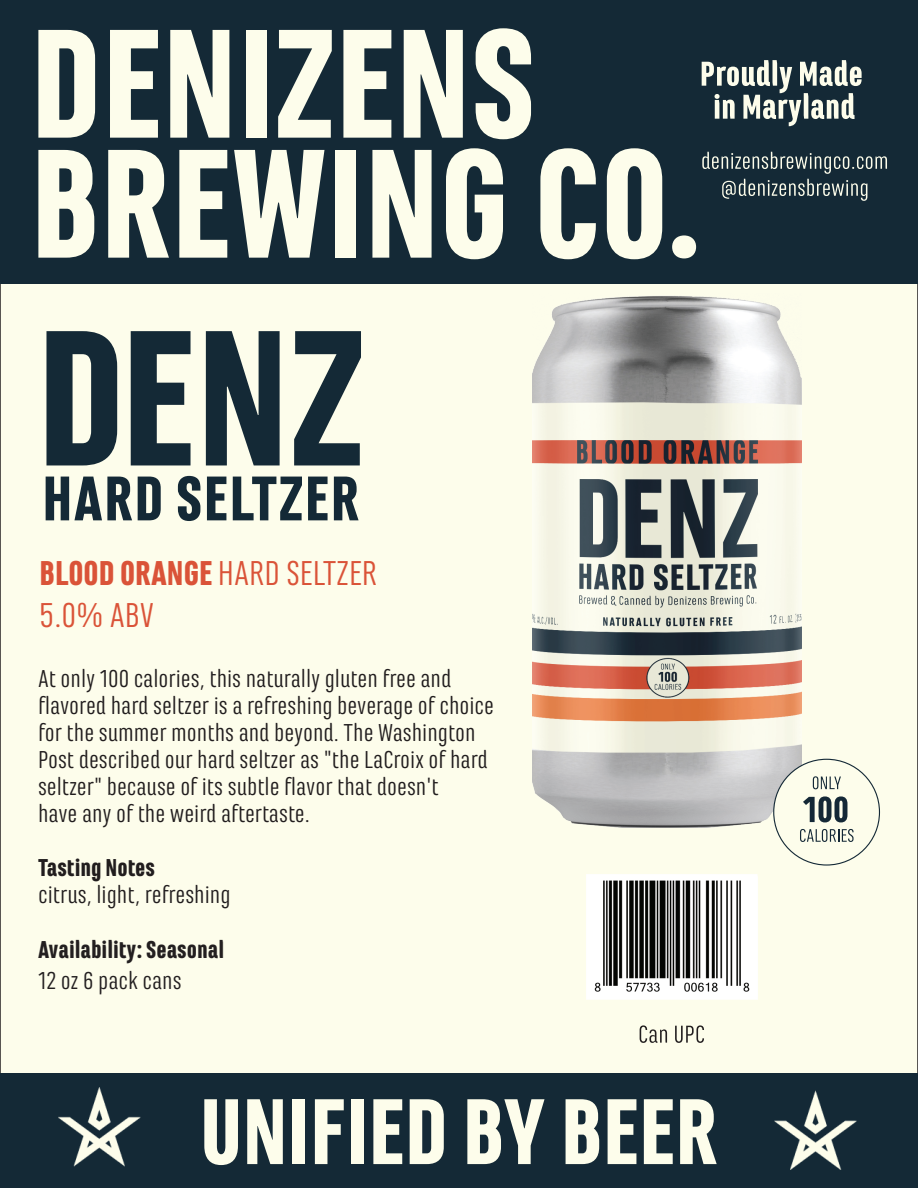
<style>
.page{position:relative;width:918px;height:1188px;background:#fdfdeb}
.page>*{position:absolute;margin:0;border:0;box-sizing:border-box;transform-origin:0 0}
.t1{font:36px/42px "Marianina FY";color:#da5338}
.t2{font:25.5px/27px "Marianina FY";color:#211d1e}
.t3{font:900 25.5px "Marianina FY";color:#231f20}
.t4{font:25.5px "Marianina FY";color:#231f20}
.t5{font:900 25.5px "Marianina FY";color:#211d1e}
.s1{font-weight:900}
</style>
<div class="page">
<div style="left:0;top:0;width:918px;height:284px;background:#142936"></div>
<svg style="left:38px;top:30px;width:57px;height:108px"></svg>
<svg style="left:110px;top:30px;width:48px;height:108px"></svg>
<svg style="left:170px;top:30px;width:59px;height:108px"></svg>
<div style="left:246px;top:30px;width:21px;height:108px;background:#fdfdeb"></div>
<svg style="left:278px;top:30px;width:54px;height:108px"></svg>
<svg style="left:343px;top:30px;width:48px;height:108px"></svg>
<svg style="left:404px;top:30px;width:59px;height:108px"></svg>
<svg style="left:476px;top:28px;width:55px;height:111px"></svg>
<svg style="left:38px;top:150px;width:56px;height:108px"></svg>
<svg style="left:108px;top:150px;width:61px;height:108px"></svg>
<svg style="left:179px;top:150px;width:48px;height:108px"></svg>
<svg style="left:234px;top:150px;width:90px;height:108px"></svg>
<div style="left:335px;top:150px;width:21px;height:108px;background:#fdfdeb"></div>
<svg style="left:372px;top:150px;width:60px;height:108px"></svg>
<svg style="left:446px;top:148px;width:57px;height:111px"></svg>
<svg style="left:540px;top:148px;width:56px;height:111px"></svg>
<svg style="left:607px;top:148px;width:55px;height:111px"></svg>
<div style="left:672px;top:235px;width:24px;height:23px;background:#fdfdeb;border-radius:50%"></div>
<div style="left:0;top:1074px;width:918px;height:114px;background:#142936"></div>
<img style="left:58px;top:1088px;width:799px;height:82px">
<svg style="left:702px;top:60px;width:160px;height:66px"></svg>
<svg style="left:640px;top:1025px;width:27px;height:18px"></svg>
<svg style="left:675px;top:1025px;width:29px;height:18px"></svg>
<svg style="left:702px;top:152px;width:185px;height:49px"></svg>
<svg style="left:46px;top:331px;width:71px;height:134px"></svg>
<svg style="left:131px;top:331px;width:60px;height:134px"></svg>
<svg style="left:206px;top:331px;width:74px;height:134px"></svg>
<svg style="left:294px;top:331px;width:67px;height:134px"></svg>
<svg style="left:46px;top:477px;width:86px;height:43px"></svg>
<svg style="left:138px;top:477px;width:23px;height:43px"></svg>
<svg style="left:178px;top:476px;width:22px;height:45px"></svg>
<svg style="left:207px;top:477px;width:19px;height:43px"></svg>
<svg style="left:233px;top:477px;width:69px;height:43px"></svg>
<svg style="left:308px;top:477px;width:20px;height:43px"></svg>
<svg style="left:334px;top:477px;width:25px;height:43px"></svg>
<img style="left:532px;top:296px;width:270px;height:531px">
<div style="left:774px;top:759px;width:105px;height:106px;background:#fdfdeb;border-radius:50%"></div>
<svg style="left:803px;top:796px;width:44px;height:26px"></svg>
<svg style="left:800px;top:829px;width:54px;height:13px"></svg>
<svg style="left:813px;top:776px;width:28px;height:13px"></svg>
<img style="left:586px;top:876px;width:171px;height:124px">
<h1 class="t1" style="left:40px;top:552px;width:339px"><span class="s1">BLOOD ORANGE</span> HARD SELTZER<br>5.0% ABV</h1>
<p class="t2" style="left:38px;top:665px;width:457px">At only 100 calories, this naturally gluten free and flavored hard seltzer is a refreshing beverage of choice for the summer months and beyond. The Washington Post described our hard seltzer as "the LaCroix of hard seltzer" because of its subtle flavor that doesn't<br>have any of the weird aftertaste.</p>
<p class="t5" style="left:38px;top:854px;width:119px">Tasting Notes</p>
<p class="t2" style="left:38px;top:881px;width:194px">citrus, light, refreshing</p>
<p class="t3" style="left:38px;top:935px;width:188px">Availability: Seasonal</p>
<p class="t4" style="left:38px;top:967px;width:145px">12 oz 6 pack cans</p>
</div>
